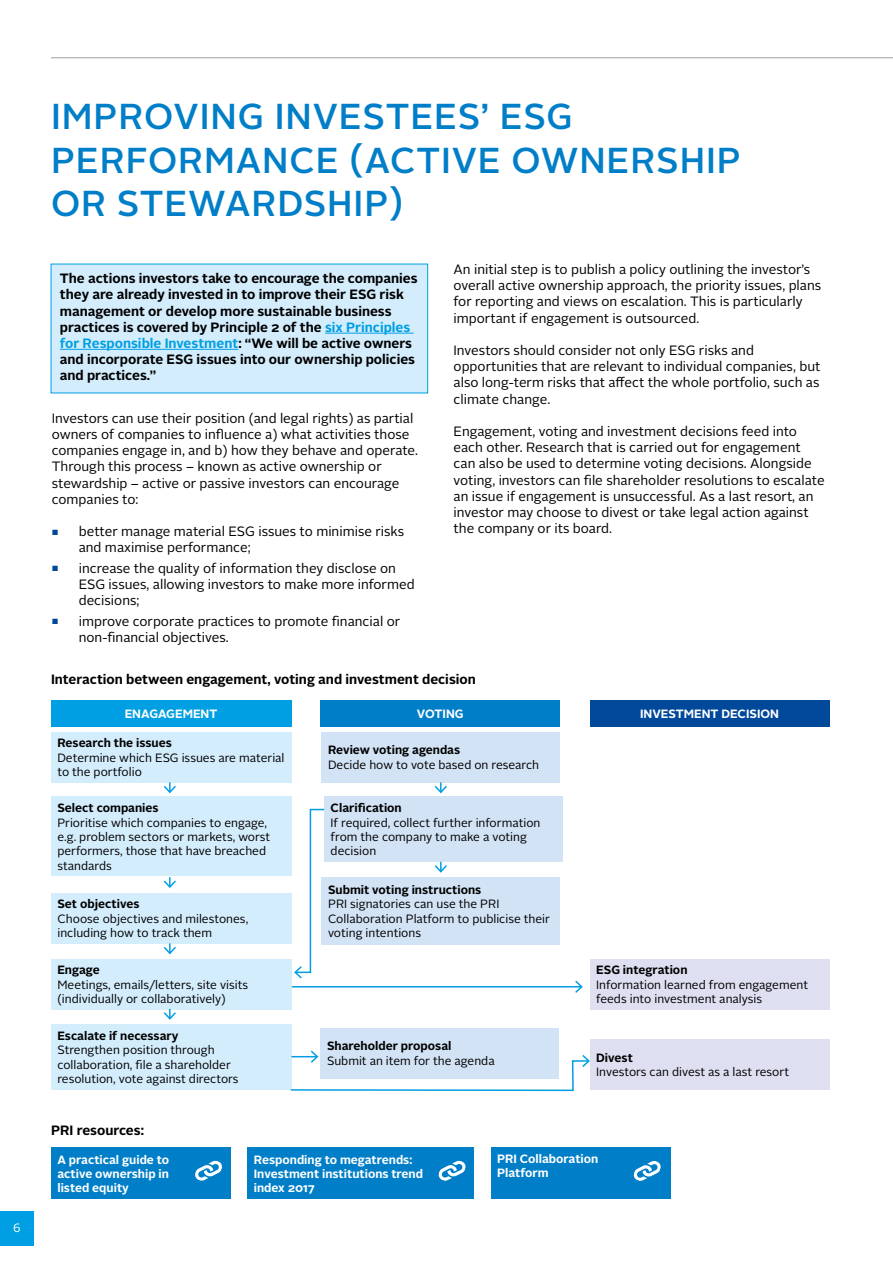
<style>
.page{position:relative;width:893px;height:1263px;background:#fff}
.page>*{position:absolute;margin:0;border:0;box-sizing:border-box;transform-origin:0 0}
.t1{font:500 36px/43.2px "Alright Sans";letter-spacing:.025em;color:#007ec7}
.t2{font:13.5px/16.2px "Alright Sans";color:#000}
.t3{font:700 13.5px/16.2px "Alright Sans";color:#000}
.t4{font:12px/14.4px "Alright Sans";color:#000}
.t5{font:700 12px "Alright Sans";color:#000}
.t6{font:700 12px/14.4px "Alright Sans";color:#fff}
.t7{font:12px "Alright Sans";color:#fff}
.s1{color:#009fe3}
.s2{font-size:7.5px;color:#00489a}
</style>
<div class="page">
<hr style="left:51px;top:57px;width:842px;height:1px;background:#9d9d9c">
<div style="left:0;top:1212px;width:34px;height:34px;background:#009fe3"></div>
<div style="left:51px;top:264px;width:377px;height:129px;background:#d4edfc"></div>
<hr style="left:325px;top:333px;width:89px;height:1px;background:#009fe3">
<hr style="left:60px;top:349px;width:178px;height:1px;background:#009fe3">
<div style="left:51px;top:700px;width:240px;height:26px;background:#009fe3"></div>
<div style="left:51px;top:732px;width:240px;height:50px;background:#d4edfc"></div>
<div style="left:51px;top:797px;width:240px;height:79px;background:#d4edfc"></div>
<div style="left:51px;top:893px;width:240px;height:50px;background:#d4edfc"></div>
<div style="left:51px;top:959px;width:240px;height:50px;background:#d4edfc"></div>
<div style="left:590px;top:959px;width:239px;height:50px;background:#dee0f2"></div>
<div style="left:321px;top:1028px;width:238px;height:50px;background:#d3e3f6"></div>
<div style="left:590px;top:1039px;width:239px;height:50px;background:#dee0f2"></div>
<div style="left:322px;top:732px;width:238px;height:50px;background:#d3e3f6"></div>
<div style="left:324px;top:797px;width:238px;height:65px;background:#d3e3f6"></div>
<div style="left:51px;top:1024px;width:240px;height:65px;background:#d4edfc"></div>
<div style="left:322px;top:877px;width:238px;height:68px;background:#d3e3f6"></div>
<div style="left:321px;top:700px;width:239px;height:26px;background:#007ec7"></div>
<div style="left:590px;top:700px;width:239px;height:26px;background:#00489a"></div>
<svg style="left:433px;top:782px;width:15px;height:12px"></svg>
<svg style="left:434px;top:862px;width:13px;height:11px"></svg>
<svg style="left:162px;top:782px;width:16px;height:12px"></svg>
<svg style="left:163px;top:877px;width:13px;height:11px"></svg>
<svg style="left:162px;top:943px;width:16px;height:12px"></svg>
<svg style="left:162px;top:1009px;width:16px;height:11px"></svg>
<hr style="left:292px;top:986px;width:290px;height:1px;background:#009fe3">
<svg style="left:574px;top:980px;width:9px;height:13px"></svg>
<svg style="left:294px;top:808px;width:31px;height:171px"></svg>
<svg style="left:289px;top:1049px;width:302px;height:43px"></svg>
<div style="left:51px;top:1147px;width:180px;height:52px;background:#007ec7"></div>
<svg style="left:195px;top:1160px;width:27px;height:21px"></svg>
<div style="left:491px;top:1147px;width:180px;height:52px;background:#007ec7"></div>
<svg style="left:633px;top:1161px;width:28px;height:20px"></svg>
<div style="left:247px;top:1147px;width:227px;height:52px;background:#007ec7"></div>
<svg style="left:438px;top:1160px;width:28px;height:21px"></svg>
<p class="t7" style="left:13px;top:1220px;width:9px">6</p>
<h1 class="t1" style="left:51px;top:96px;width:691px">IMPROVING INVESTEES’ ESG<br>PERFORMANCE (ACTIVE OWNERSHIP<br>OR STEWARDSHIP)</h1>
<p class="t3" style="left:60px;top:270px;width:359px">The actions investors take to encourage the companies they are already invested in to improve their ESG risk management or develop more sustainable business practices is covered by Principle 2 of the <span class="s1">six Principles for Responsible Investment</span>: “We will be active owners and incorporate ESG issues into our ownership policies and practices.”</p>
<p class="t2" style="left:52px;top:410px;width:368px">Investors can use their position (and legal rights) as partial owners of companies to influence a) what activities those companies engage in, and b) how they behave and operate.<br>Through this process – known as active ownership or stewardship – active or passive investors can encourage companies to:</p>
<p class="t2" style="left:79px;top:524px;width:327px;text-indent:-27px"><span class="s2">■</span> better manage material ESG issues to minimise risks and maximise performance;</p>
<p class="t2" style="left:79px;top:560px;width:337px;text-indent:-27px"><span class="s2">■</span> increase the quality of information they disclose on<br>ESG issues, allowing investors to make more informed decisions;</p>
<p class="t2" style="left:79px;top:613px;width:323px;text-indent:-27px"><span class="s2">■</span> improve corporate practices to promote financial or non-financial objectives.</p>
<p class="t2" style="left:454px;top:261px;width:369px">An initial step is to publish a policy outlining the investor’s overall active ownership approach, the priority issues, plans for reporting and views on escalation. This is particularly important if engagement is outsourced.</p>
<p class="t2" style="left:454px;top:342px;width:368px">Investors should consider not only ESG risks and opportunities that are relevant to individual companies, but also long-term risks that affect the whole portfolio, such as climate change.</p>
<p class="t2" style="left:454px;top:423px;width:373px">Engagement, voting and investment decisions feed into each other. Research that is carried out for engagement can also be used to determine voting decisions. Alongside voting, investors can file shareholder resolutions to escalate an issue if engagement is unsuccessful. As a last resort, an investor may choose to divest or take legal action against the company or its board.</p>
<p class="t3" style="left:51px;top:672px;width:426px">Interaction between engagement, voting and investment decision</p>
<p class="t6" style="left:125px;top:706px;width:94px">ENAGAGEMENT</p>
<p class="t5" style="left:57px;top:734px;width:116px">Research the issues</p>
<p class="t4" style="left:57px;top:750px;width:229px">Determine which ESG issues are material to the portfolio</p>
<p class="t5" style="left:57px;top:799px;width:103px">Select companies</p>
<p class="t4" style="left:57px;top:815px;width:214px">Prioritise which companies to engage, e.g. problem sectors or markets, worst performers, those that have breached standards</p>
<p class="t5" style="left:57px;top:896px;width:84px">Set objectives</p>
<p class="t4" style="left:57px;top:911px;width:192px">Choose objectives and milestones, including how to track them</p>
<p class="t5" style="left:57px;top:962px;width:44px">Engage</p>
<p class="t4" style="left:57px;top:977px;width:192px">Meetings, emails/letters, site visits (individually or collaboratively)</p>
<p class="t5" style="left:57px;top:1027px;width:123px">Escalate if necessary</p>
<p class="t4" style="left:57px;top:1043px;width:183px">Strengthen position through collaboration, file a shareholder resolution, vote against directors</p>
<p class="t3" style="left:51px;top:1122px;width:94px">PRI resources:</p>
<p class="t6" style="left:417px;top:706px;width:48px">VOTING</p>
<p class="t6" style="left:640px;top:706px;width:140px">INVESTMENT DECISION</p>
<p class="t5" style="left:328px;top:742px;width:134px">Review voting agendas</p>
<p class="t4" style="left:328px;top:758px;width:213px">Decide how to vote based on research</p>
<p class="t5" style="left:331px;top:799px;width:73px">Clarification</p>
<p class="t4" style="left:331px;top:815px;width:211px">If required, collect further information from the company to make a voting decision</p>
<p class="t5" style="left:328px;top:881px;width:155px">Submit voting instructions</p>
<p class="t4" style="left:328px;top:897px;width:223px">PRI signatories can use the PRI<br>Collaboration Platform to publicise their voting intentions</p>
<p class="t5" style="left:596px;top:962px;width:93px">ESG integration</p>
<p class="t4" style="left:596px;top:977px;width:213px">Information learned from engagement feeds into investment analysis</p>
<p class="t5" style="left:327px;top:1038px;width:126px">Shareholder proposal</p>
<p class="t4" style="left:327px;top:1054px;width:169px">Submit an item for the agenda</p>
<p class="t5" style="left:596px;top:1049px;width:38px">Divest</p>
<p class="t4" style="left:596px;top:1065px;width:194px">Investors can divest as a last resort</p>
<p class="t6" style="left:57px;top:1152px;width:113px;text-align:justify">A practical guide to active ownership in listed equity</p>
<p class="t6" style="left:254px;top:1152px;width:171px">Responding to megatrends:<br>Investment institutions trend index 2017</p>
<p class="t6" style="left:497px;top:1151px;width:103px">PRI Collaboration<br>Platform</p>
</div>
